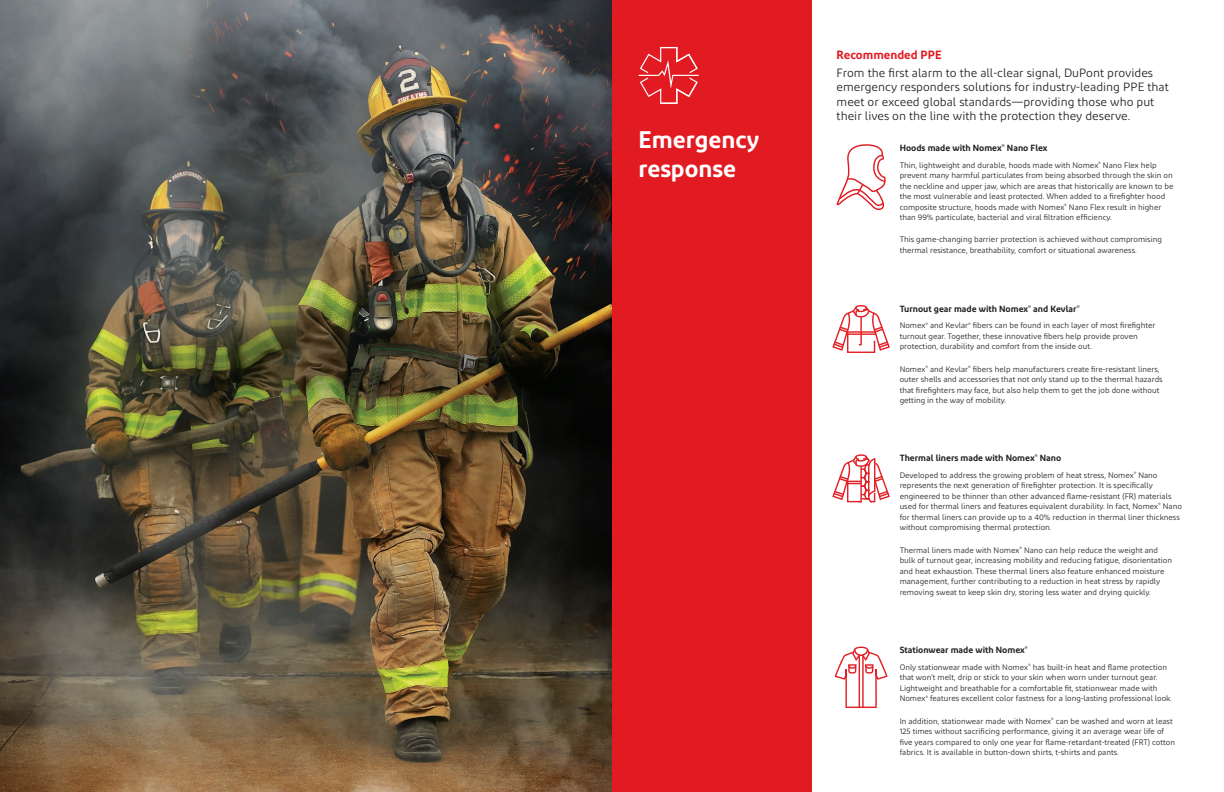
<style>
.page{position:relative;width:1224px;height:792px;background:#fff}
.page>*{position:absolute;margin:0;border:0;box-sizing:border-box;transform-origin:0 0}
.Sidebar_Title{font:600 24px/28.8px "Diodrum";color:#fff}
.Table_subhead{font:12px/14.4px "Diodrum";color:#231f20}
.Red_Subhead{font:600 12px "Diodrum";color:#e21a21}
.Item{font:600 9px "Diodrum";color:#231f20}
.Body_8_10_5{font:8px/10.5px "Diodrum";color:#231f20}
</style>
<div class="page">
<div style="left:612px;top:0;width:200px;height:792px;background:#e21a21"></div>
<img style="left:0;top:0;width:612px;height:792px">
<svg style="left:639px;top:47px;width:60px;height:57px"></svg>
<svg style="left:836px;top:144px;width:50px;height:66px"></svg>
<svg style="left:832px;top:305px;width:58px;height:48px"></svg>
<svg style="left:832px;top:454px;width:58px;height:48px"></svg>
<svg style="left:835px;top:647px;width:53px;height:61px"></svg>
<p class="Sidebar_Title" style="left:639px;top:124px;width:122px">Emergency response</p>
<p class="Red_Subhead" style="left:837px;top:47px;width:107px">Recommended PPE</p>
<p class="Table_subhead" style="left:837px;top:65px;width:334px">From the first alarm to the all-clear signal, DuPont provides emergency responders solutions for industry-leading PPE that meet or exceed global standards—providing those who put their lives on the line with the protection they deserve.</p>
<p class="Item" style="left:900px;top:142px;width:149px">Hoods made with Nomex<sup>®</sup> Nano Flex</p>
<p class="Body_8_10_5" style="left:900px;top:159px;width:275px">Thin, lightweight and durable, hoods made with Nomex<sup>®</sup> Nano Flex help prevent many harmful particulates from being absorbed through the skin on the neckline and upper jaw, which are areas that historically are known to be the most vulnerable and least protected. When added to a firefighter hood composite structure, hoods made with Nomex<sup>®</sup> Nano Flex result in higher than 99% particulate, bacterial and viral filtration efficiency.</p>
<p class="Body_8_10_5" style="left:900px;top:234px;width:264px">This game-changing barrier protection is achieved without compromising thermal resistance, breathability, comfort or situational awareness.</p>
<p class="Item" style="left:900px;top:303px;width:181px">Turnout gear made with Nomex<sup>®</sup> and Kevlar<sup>®</sup></p>
<p class="Body_8_10_5" style="left:900px;top:320px;width:257px">Nomex<sup>®</sup> and Kevlar<sup>®</sup> fibers can be found in each layer of most firefighter turnout gear. Together, these innovative fibers help provide proven protection, durability and comfort from the inside out.</p>
<p class="Body_8_10_5" style="left:900px;top:364px;width:265px">Nomex<sup>®</sup> and Kevlar<sup>®</sup> fibers help manufacturers create fire-resistant liners, outer shells and accessories that not only stand up to the thermal hazards that firefighters may face, but also help them to get the job done without getting in the way of mobility.</p>
<p class="Item" style="left:900px;top:452px;width:163px">Thermal liners made with Nomex<sup>®</sup> Nano</p>
<p class="Body_8_10_5" style="left:900px;top:469px;width:284px">Developed to address the growing problem of heat stress, Nomex<sup>®</sup> Nano represents the next generation of firefighter protection. It is specifically engineered to be thinner than other advanced flame-resistant (FR) materials used for thermal liners and features equivalent durability. In fact, Nomex<sup>®</sup> Nano for thermal liners can provide up to a 40% reduction in thermal liner thickness without compromising thermal protection.</p>
<p class="Body_8_10_5" style="left:900px;top:544px;width:274px">Thermal liners made with Nomex<sup>®</sup> Nano can help reduce the weight and bulk of turnout gear, increasing mobility and reducing fatigue, disorientation and heat exhaustion. These thermal liners also feature enhanced moisture management, further contributing to a reduction in heat stress by rapidly removing sweat to keep skin dry, storing less water and drying quickly.</p>
<p class="Item" style="left:900px;top:644px;width:130px">Stationwear made with Nomex<sup>®</sup></p>
<p class="Body_8_10_5" style="left:900px;top:662px;width:274px">Only stationwear made with Nomex<sup>®</sup> has built-in heat and flame protection that won’t melt, drip or stick to your skin when worn under turnout gear.<br>Lightweight and breathable for a comfortable fit, stationwear made with Nomex<sup>®</sup> features excellent color fastness for a long-lasting professional look.</p>
<p class="Body_8_10_5" style="left:900px;top:716px;width:277px">In addition, stationwear made with Nomex<sup>®</sup> can be washed and worn at least 125 times without sacrificing performance, giving it an average wear life of five years compared to only one year for flame-retardant-treated (FRT) cotton fabrics. It is available in button-down shirts, t-shirts and pants.</p>
</div>
